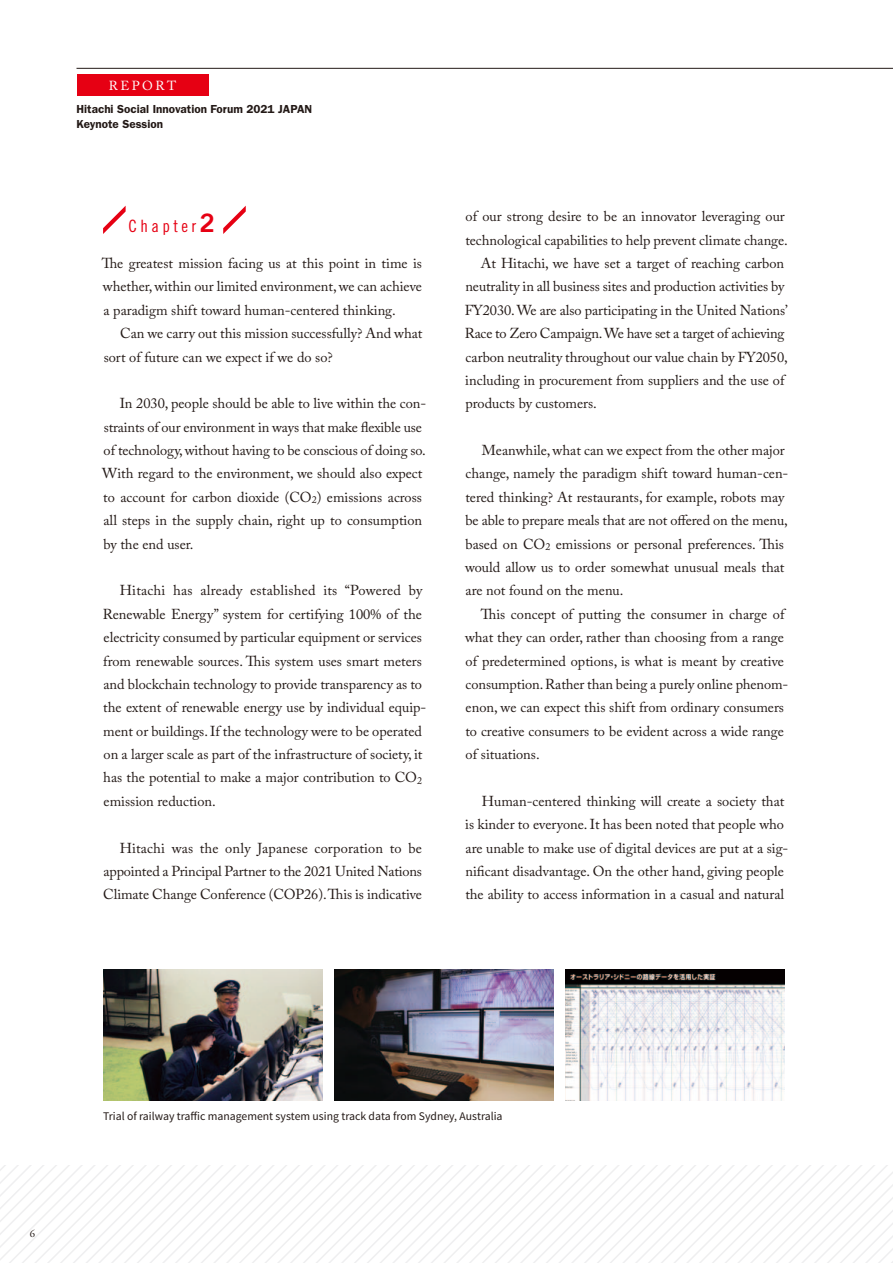
<style>
.page{position:relative;width:893px;height:1263px;background:#fff}
.page>*{position:absolute;margin:0;border:0;box-sizing:border-box;transform-origin:0 0}
.t1{font:16.95px "Trade Gothic LT Std Cn 18";letter-spacing:.2em;color:#e60013}
.t2{font:14.4px/23.4px "Adobe Caslon Pro";color:#231916}
.t3{font:13.05px "Adobe Caslon Pro";letter-spacing:.19em;color:#fff}
.t4{font:11.7px "Source Sans Pro";color:#231916}
.t5{font:600 11.7px/14.9px "ITC Franklin Gothic Std";color:#231916}
.t6{font:10.65px "Adobe Garamond Pro";color:#231916}
.s1{font-family:"Trade Gothic LT Std Bd 2";font-size:25.5px}
</style>
<div class="page">
<svg style="left:0;top:1165px;width:892px;height:98px"></svg>
<div style="left:77px;top:74px;width:131px;height:22px;background:#e60013"></div>
<hr style="left:76px;top:68px;width:816px;height:1px;background:#231916">
<svg style="left:103px;top:206px;width:23px;height:28px"></svg>
<svg style="left:223px;top:206px;width:23px;height:28px"></svg>
<img style="left:103px;top:970px;width:219px;height:131px">
<img style="left:334px;top:970px;width:219px;height:131px">
<img style="left:565px;top:970px;width:219px;height:131px">
<p class="t3" style="left:109px;top:80px;width:69px">REPORT</p>
<p class="t5" style="left:76px;top:102px;width:237px">Hitachi Social Innovation Forum 2021 JAPAN<br>Keynote Session</p>
<p class="t1" style="left:129px;top:216px;width:88px">Chapter<span class="s1">2</span></p>
<p class="t2" style="left:102px;top:253px;width:322px;text-align:justify">The greatest mission facing us at this point in time is whether, within our limited environment, we can achieve a paradigm shift toward human-centered thinking.</p>
<p class="t2" style="left:104px;top:323px;width:320px;text-indent:16px">Can we carry out this mission successfully? And what sort of future can we expect if we do so?</p>
<p class="t2" style="left:102px;top:393px;width:326px;text-indent:18px">In 2030, people should be able to live within the con&shy;straints of our environment in ways that make flexible use of technology, without having to be conscious of doing so.<br>With regard to the environment, we should also expect to account for carbon dioxide (CO<sub>2</sub>) emissions across all steps in the supply chain, right up to consumption by the end user.</p>
<p class="t2" style="left:103px;top:580px;width:325px;text-indent:17px">Hitachi has already established its “Powered by Renewable Energy” system for certifying 100% of the electricity consumed by particular equipment or services from renewable sources. This system uses smart meters and blockchain technology to provide transparency as to the extent of renewable energy use by individual equip&shy;ment or buildings. If the technology were to be operated on a larger scale as part of the infrastructure of society, it has the potential to make a major contribution to CO<sub>2 </sub>emission reduction.</p>
<p class="t2" style="left:103px;top:838px;width:320px;text-align:justify;text-indent:17px">Hitachi was the only Japanese corporation to be appointed a Principal Partner to the 2021 United Nations Climate Change Conference (COP26). This is indicative</p>
<p class="t2" style="left:466px;top:206px;width:321px">of our strong desire to be an innovator leveraging our</p>
<p class="t2" style="left:465px;top:230px;width:324px">technological capabilities to help prevent climate change.</p>
<p class="t2" style="left:481px;top:253px;width:305px">At Hitachi, we have set a target of reaching carbon</p>
<p class="t2" style="left:465px;top:276px;width:321px">neutrality in all business sites and production activities by</p>
<p class="t2" style="left:465px;top:300px;width:325px">FY2030. We are also participating in the United Nations’</p>
<p class="t2" style="left:465px;top:323px;width:321px">Race to Zero Campaign. We have set a target of achieving</p>
<p class="t2" style="left:466px;top:347px;width:324px">carbon neutrality throughout our value chain by FY2050,</p>
<p class="t2" style="left:465px;top:370px;width:321px">including in procurement from suppliers and the use of</p>
<p class="t2" style="left:465px;top:393px;width:133px">products by customers.</p>
<p class="t2" style="left:465px;top:440px;width:325px;text-indent:17px">Meanwhile, what can we expect from the other major change, namely the paradigm shift toward human-cen&shy;tered thinking? At restaurants, for example, robots may be able to prepare meals that are not offered on the menu, based on CO<sub>2</sub> emissions or personal preferences. This would allow us to order somewhat unusual meals that are not found on the menu.</p>
<p class="t2" style="left:465px;top:604px;width:325px;text-indent:16px">This concept of putting the consumer in charge of what they can order, rather than choosing from a range of predetermined options, is what is meant by creative consumption. Rather than being a purely online phenom&shy;enon, we can expect this shift from ordinary consumers to creative consumers to be evident across a wide range of situations.</p>
<p class="t2" style="left:465px;top:791px;width:325px;text-indent:17px">Human-centered thinking will create a society that is kinder to everyone. It has been noted that people who are unable to make use of digital devices are put at a sig&shy;nificant disadvantage. On the other hand, giving people the ability to access information in a casual and natural</p>
<p class="t6" style="left:30px;top:1228px;width:7px">6</p>
<p class="t4" style="left:103px;top:1112px;width:401px">Trial of railway traffic management system using track data from Sydney, Australia</p>
</div>
